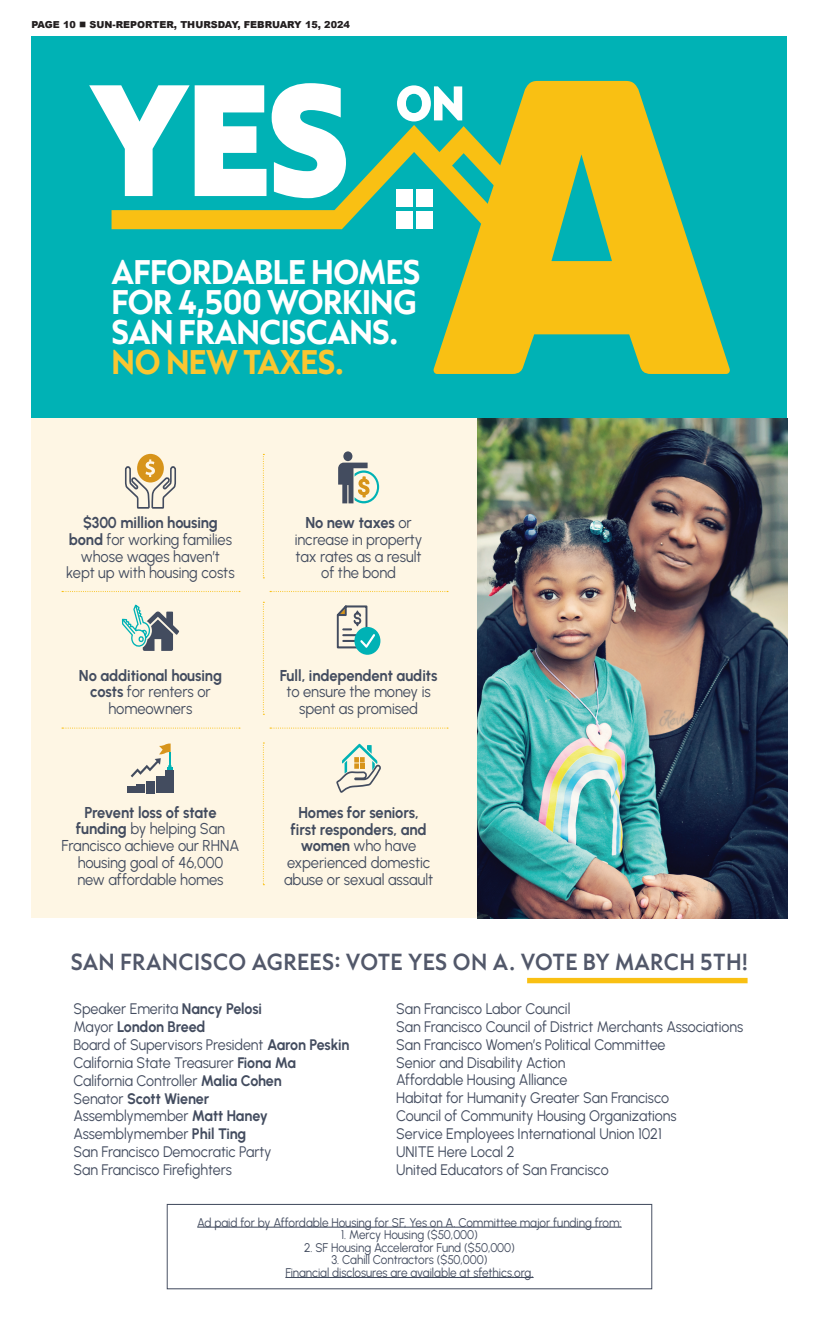
<style>
.page{position:relative;width:819px;height:1323px;background:#fff}
.page>*{position:absolute;margin:0;border:0;box-sizing:border-box;transform-origin:0 0}
.t1{font:700 29.05px/30.1px "Capitana";color:#fff;text-align:justify;scale:.93 1}
.t2{font:700 29.05px "Capitana";color:#fac631;scale:.93 1}
.t3{font:600 19.78px "Capitana";letter-spacing:.05em;color:#52586a;scale:.93 1}
.t4{font:15.75px/16.9px "Urbanist";letter-spacing:-.005em;color:#434c5f;text-align:center;scale:.93 1}
.t5{font:700 15.75px/16.9px "Urbanist";letter-spacing:-.01em;color:#434c5f;text-align:center;scale:.93 1}
.t6{font:15.31px/17.9px "Urbanist";letter-spacing:-.005em;color:#434c5f;scale:.93 1}
.t7{font:12.6px/12.6px "Urbanist";letter-spacing:-.005em;color:#434c5f;text-align:center;scale:.93 1}
.t8{font:900 9.62px "Arial";color:#231f20}
.s1{font-weight:700}
.s2{font-weight:400}
</style>
<div class="page">
<div style="left:32px;top:37px;width:755px;height:381px;background:#00b2b5"></div>
<svg style="left:434px;top:81px;width:296px;height:293px;fill:#f9c013"></svg>
<svg style="left:112px;top:143px;width:396px;height:96px"></svg>
<svg style="left:89px;top:83px;width:257px;height:115px"></svg>
<svg style="left:397px;top:85px;width:127px;height:120px"></svg>
<div style="left:396px;top:189px;width:17px;height:18px;background:#fff"></div>
<div style="left:416px;top:189px;width:16px;height:18px;background:#fff"></div>
<div style="left:396px;top:211px;width:17px;height:18px;background:#fff"></div>
<div style="left:416px;top:211px;width:16px;height:18px;background:#fff"></div>
<div style="left:32px;top:418px;width:446px;height:500px;background:#fef6e4"></div>
<img style="left:478px;top:418px;width:310px;height:500px">
<svg style="left:124px;top:454px;width:52px;height:55px"></svg>
<svg style="left:336px;top:744px;width:45px;height:49px"></svg>
<svg style="left:121px;top:604px;width:58px;height:47px"></svg>
<div style="left:343px;top:451px;width:9px;height:10px;background:#434c5f;border-radius:50%"></div>
<svg style="left:338px;top:463px;width:41px;height:40px"></svg>
<svg style="left:131px;top:743px;width:42px;height:34px"></svg>
<div style="left:127px;top:787px;width:8px;height:6px;background:#434c5f"></div>
<div style="left:137px;top:784px;width:8px;height:9px;background:#434c5f"></div>
<div style="left:146px;top:781px;width:9px;height:12px;background:#434c5f"></div>
<div style="left:156px;top:777px;width:8px;height:16px;background:#434c5f"></div>
<div style="left:166px;top:771px;width:8px;height:22px;background:#434c5f"></div>
<div style="left:354px;top:627px;width:26px;height:28px;background:#00b2b5;border-radius:50%"></div>
<svg style="left:336px;top:605px;width:39px;height:44px"></svg>
<svg style="left:263px;top:602px;width:1px;height:113px"></svg>
<svg style="left:263px;top:454px;width:1px;height:124px"></svg>
<svg style="left:263px;top:743px;width:1px;height:142px"></svg>
<svg style="left:62px;top:728px;width:178px;height:1px"></svg>
<svg style="left:270px;top:728px;width:178px;height:1px"></svg>
<svg style="left:62px;top:591px;width:178px;height:1px"></svg>
<svg style="left:270px;top:591px;width:178px;height:1px"></svg>
<div style="left:527px;top:978px;width:221px;height:5px;background:#f9c013"></div>
<hr style="left:197px;top:1227px;width:425px;height:1px;background:#434c5f">
<hr style="left:285px;top:1277px;width:249px;height:1px;background:#434c5f">
<div style="left:167px;top:1204px;width:485px;height:85px;border:1px solid #434c5f"></div>
<p class="t8" style="left:32px;top:17px;width:320px">PAGE 10 ■ SUN-REPORTER, THURSDAY, FEBRUARY 15, 2024</p>
<h1 class="t1" style="left:112px;top:256px;width:333px">AFFORDABLE HOMES FOR 4,500 WORKING SAN FRANCISCANS.</h1>
<h1 class="t2" style="left:112px;top:340px;width:251px">NO NEW TAXES.</h1>
<p class="t4" style="left:66px;top:513px;width:183px"><span class="s1">$300 million housing bond</span> for working families whose wages haven’t kept up with housing costs</p>
<p class="t5" style="left:79px;top:666px;width:155px">No additional housing costs <span class="s2">for renters or homeowners</span></p>
<p class="t4" style="left:62px;top:803px;width:193px"><span class="s1">Prevent loss of state funding</span> by helping San<br>Francisco achieve our RHNA housing goal of 46,000<br>new affordable homes</p>
<p class="t4" style="left:295px;top:513px;width:139px"><span class="s1">No new taxes</span> or increase in property tax rates as a result of the bond</p>
<p class="t5" style="left:280px;top:666px;width:171px">Full, independent audits</p>
<p class="t4" style="left:286px;top:683px;width:157px">to ensure the money is spent as promised</p>
<p class="t4" style="left:284px;top:803px;width:162px"><span class="s1">Homes for seniors, first responders, and women</span> who have experienced domestic abuse or sexual assault</p>
<p class="t3" style="left:71px;top:947px;width:729px">SAN FRANCISCO AGREES: VOTE YES ON A. VOTE BY MARCH 5TH!</p>
<p class="t6" style="left:74px;top:999px;width:298px">Speaker Emerita <span class="s1">Nancy Pelosi<br></span>Mayor <span class="s1">London Breed<br></span>Board of Supervisors President <span class="s1">Aaron Peskin<br></span>California State Treasurer <span class="s1">Fiona Ma<br></span>California Controller <span class="s1">Malia Cohen<br></span>Senator <span class="s1">Scott Wiener<br></span>Assemblymember <span class="s1">Matt Haney<br></span>Assemblymember <span class="s1">Phil Ting<br></span>San Francisco Democratic Party<br>San Francisco Firefighters</p>
<p class="t6" style="left:396px;top:999px;width:375px">San Francisco Labor Council<br>San Francisco Council of District Merchants Associations San Francisco Women’s Political Committee<br>Senior and Disability Action<br>Affordable Housing Alliance<br>Habitat for Humanity Greater San Francisco<br>Council of Community Housing Organizations<br>Service Employees International Union 1021<br>UNITE Here Local 2<br>United Educators of San Francisco</p>
<p class="t7" style="left:197px;top:1215px;width:458px">Ad paid for by Affordable Housing for SF, Yes on A. Committee major funding from:</p>
<p class="t7" style="left:341px;top:1228px;width:149px">1. Mercy Housing ($50,000)</p>
<p class="t7" style="left:304px;top:1241px;width:228px">2. SF Housing Accelerator Fund ($50,000)</p>
<p class="t7" style="left:285px;top:1253px;width:268px">3. Cahill Contractors ($50,000)<br>Financial disclosures are available at sfethics.org.</p>
</div>
